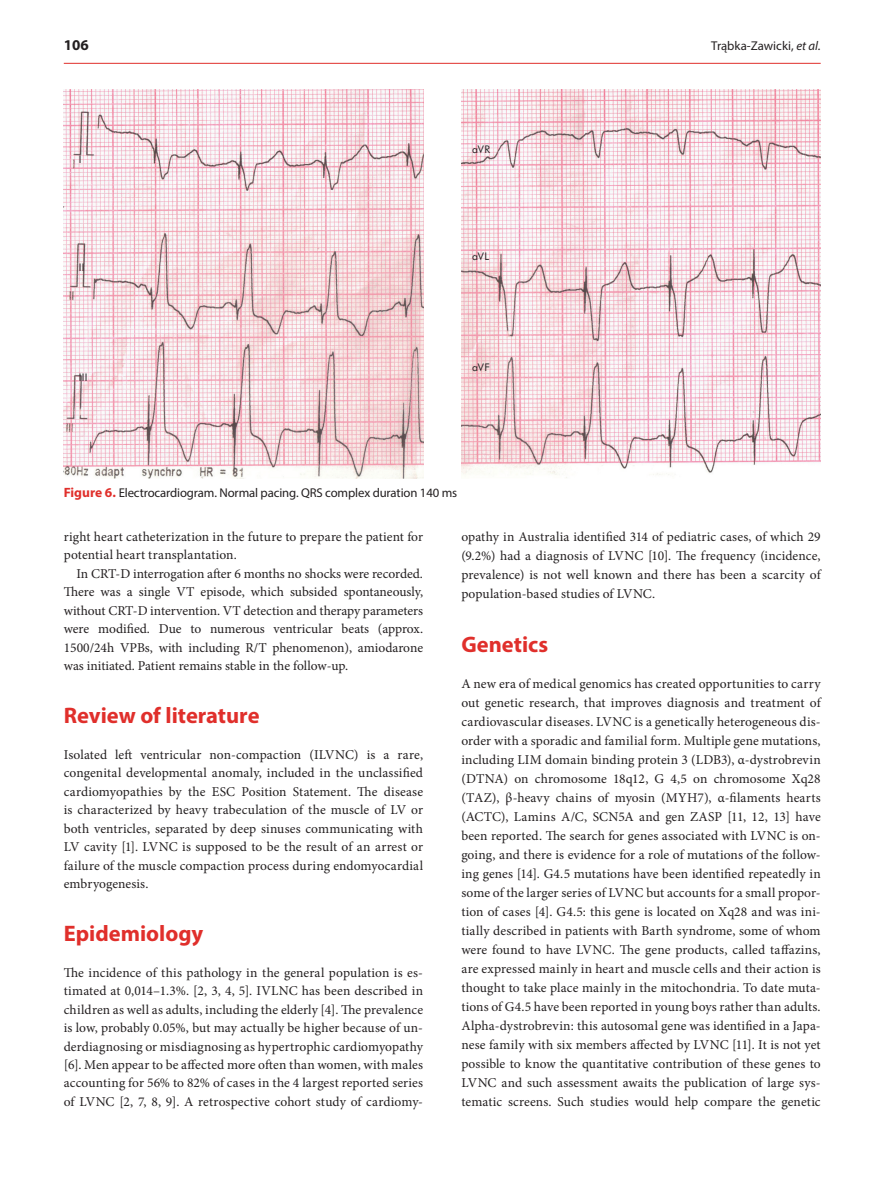
<style>
.page{position:relative;width:893px;height:1191px;background:#fff}
.page>*{position:absolute;margin:0;border:0;box-sizing:border-box;transform-origin:0 0}
.t1{font:700 22.5px "Myriad Pro";color:#e02f2b}
.t2{font:700 15px "Myriad Pro";color:#231f20}
.t3{font:13.5px/19px "Minion Pro";letter-spacing:.005em;color:#231f20;text-align:justify}
.t4{font:12.75px "Myriad Pro";letter-spacing:-.01em;color:#231f20}
.t5{font:10.5px "Futurum Ibis EE";letter-spacing:.03em;color:#231f20}
.s1{font-style:italic}
.s2{font-weight:700;font-size:13.5px;color:#e02f2b}
</style>
<div class="page">
<hr style="left:64px;top:63px;width:757px;height:1px;background:#e02f2b">
<img style="left:64px;top:89px;width:359px;height:389px">
<img style="left:461px;top:89px;width:360px;height:389px">
<p class="t2" style="left:64px;top:35px;width:26px">106</p>
<p class="t4" style="left:711px;top:38px;width:111px">Trąbka‑Zawicki, <span class="s1">et al.</span></p>
<p class="t5" style="left:79px;top:153px;width:4px">I</p>
<p class="t5" style="left:79px;top:261px;width:7px">II</p>
<p class="t5" style="left:79px;top:371px;width:10px">III</p>
<p class="t5" style="left:472px;top:142px;width:19px">aVR</p>
<p class="t5" style="left:472px;top:250px;width:19px">aVL</p>
<p class="t5" style="left:472px;top:361px;width:19px">aVF</p>
<p class="t4" style="left:64px;top:485px;width:395px"><span class="s2">Figure 6.</span> Electrocardiogram. Normal pacing. QRS complex duration 140 ms</p>
<p class="t3" style="left:64px;top:527px;width:361px;line-height:18.5px">right heart catheterization in the future to prepare the patient for potential heart transplantation.</p>
<p class="t3" style="left:64px;top:564px;width:361px;line-height:18.5px;text-indent:13px">In CRT‑D interrogation after 6 months no shocks were recorded.<br>There was a single VT episode, which subsided spontaneously, without CRT‑D intervention. VT detection and therapy parameters were modified. Due to numerous ventricular beats (approx.<br>1500/24h VPBs, with including R/T phenomenon), amiodarone was initiated. Patient remains stable in the follow‑up.</p>
<h1 class="t1" style="left:64px;top:701px;width:197px">Review of literature</h1>
<p class="t3" style="left:64px;top:745px;width:361px;line-height:18.5px">Isolated left ventricular non‑compaction (ILVNC) is a rare, congenital developmental anomaly, included in the unclassified cardiomyopathies by the ESC Position Statement. The disease is characterized by heavy trabeculation of the muscle of LV or both ventricles, separated by deep sinuses communicating with LV cavity [1]. LVNC is supposed to be the result of an arrest or failure of the muscle compaction process during endomyocardial embryogenesis.</p>
<h1 class="t1" style="left:64px;top:919px;width:141px">Epidemiology</h1>
<p class="t3" style="left:64px;top:963px;width:361px;line-height:18.5px">The incidence of this pathology in the general population is es‑ timated at 0,014–1.3%. [2, 3, 4, 5]. IVLNC has been described in children as well as adults, including the elderly [4]. The prevalence is low, probably 0.05%, but may actually be higher because of un‑ derdiagnosing or misdiagnosing as hypertrophic cardiomyopathy [6]. Men appear to be affected more often than women, with males accounting for 56% to 82% of cases in the 4 largest reported series of LVNC [2, 7, 8, 9]. A retrospective cohort study of cardiomy‑</p>
<p class="t3" style="left:461px;top:527px;width:361px">opathy in Australia identified 314 of pediatric cases, of which 29 (9.2%) had a diagnosis of LVNC [10]. The frequency (incidence, prevalence) is not well known and there has been a scarcity of population‑based studies of LVNC.</p>
<h1 class="t1" style="left:461px;top:629px;width:88px">Genetics</h1>
<p class="t3" style="left:461px;top:674px;width:361px">A new era of medical genomics has created opportunities to carry out genetic research, that improves diagnosis and treatment of cardiovascular diseases. LVNC is a genetically heterogeneous dis‑ order with a sporadic and familial form. Multiple gene mutations, including LIM domain binding protein 3 (LDB3), α‑dystrobrevin (DTNA) on chromosome 18q12, G 4,5 on chromosome Xq28 (TAZ), β‑heavy chains of myosin (MYH7), α‑filaments hearts (ACTC), Lamins A/C, SCN5A and gen ZASP [11, 12, 13] have been reported. The search for genes associated with LVNC is on‑ going, and there is evidence for a role of mutations of the follow‑ ing genes [14]. G4.5 mutations have been identified repeatedly in some of the larger series of LVNC but accounts for a small propor‑ tion of cases [4]. G4.5: this gene is located on Xq28 and was ini‑ tially described in patients with Barth syndrome, some of whom were found to have LVNC. The gene products, called taffazins, are expressed mainly in heart and muscle cells and their action is thought to take place mainly in the mitochondria. To date muta‑ tions of G4.5 have been reported in young boys rather than adults.<br>Alpha‑dystrobrevin: this autosomal gene was identified in a Japa‑ nese family with six members affected by LVNC [11]. It is not yet possible to know the quantitative contribution of these genes to LVNC and such assessment awaits the publication of large sys‑ tematic screens. Such studies would help compare the genetic</p>
</div>
